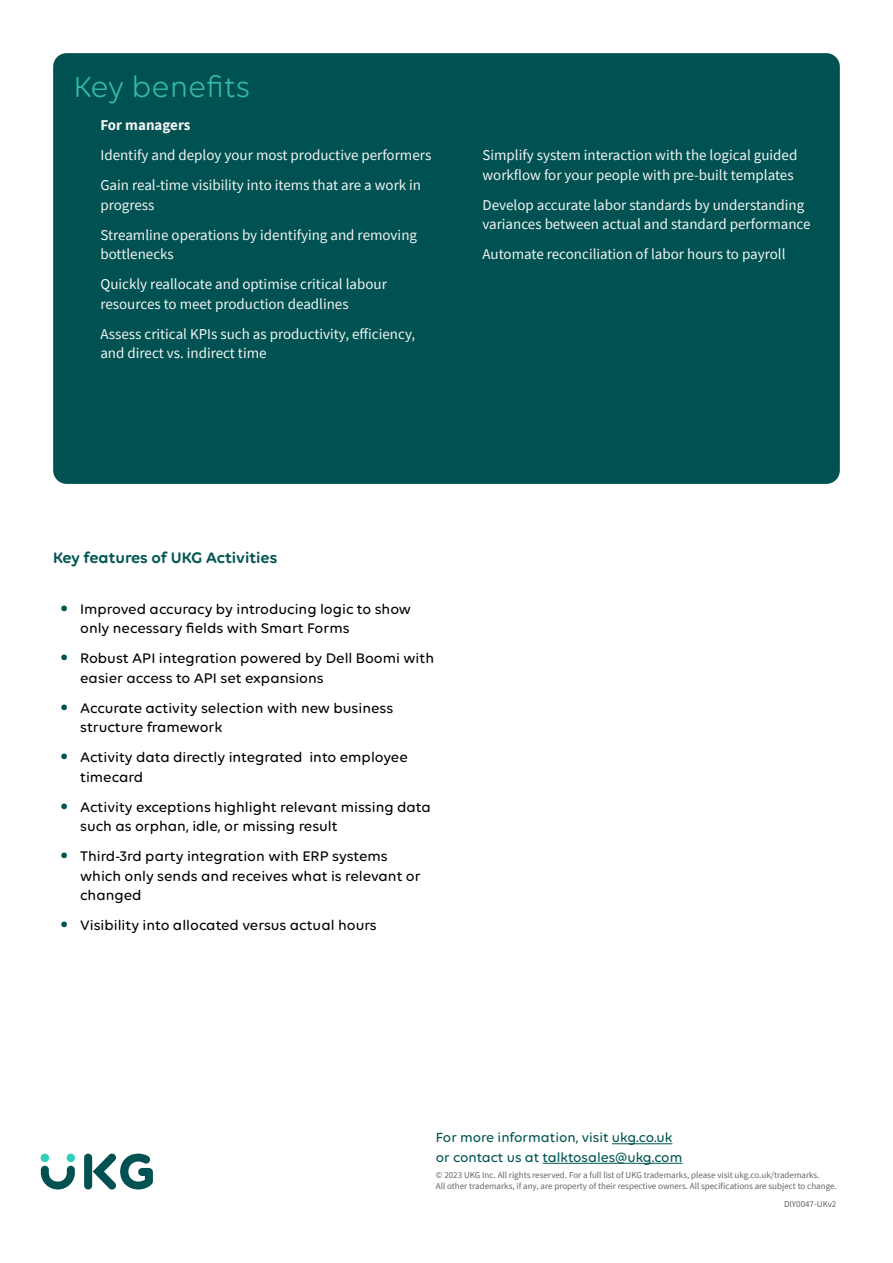
<style>
.page{position:relative;width:893px;height:1263px;background:#fff}
.page>*{position:absolute;margin:0;border:0;box-sizing:border-box;transform-origin:0 0}
.t1{font:31.5px "Volte Rounded";color:#36bba5}
.t2{font:600 16.5px "Volte Rounded";color:#005551}
.t3{font:15px/19.5px "Source Sans Pro";color:#f4f4f4}
.t4{font:500 15px/19.5px "Volte Rounded";color:#000}
.t5{font:700 15px "Source Sans Pro";color:#f4f4f4}
.t6{font:500 14.25px/19.5px "Volte Rounded";color:#005551}
.t7{font:9px/10.5px "Source Sans Pro";color:#636466}
.s1{font-size:22.5px;color:#005551}
</style>
<div class="page">
<div style="left:53px;top:53px;width:787px;height:431px;background:#005151;border-radius:14px"></div>
<hr style="left:612px;top:1143px;width:60px;height:1px;background:#005551">
<hr style="left:543px;top:1163px;width:139px;height:1px;background:#005551">
<div style="left:84px;top:1153px;width:8px;height:36px;background:#005151;border-radius:4px"></div>
<svg style="left:93px;top:1153px;width:60px;height:36px"></svg>
<div style="left:41px;top:1153px;width:8px;height:9px;background:#30cebb;border-radius:50%"></div>
<div style="left:67px;top:1153px;width:8px;height:9px;background:#30cebb;border-radius:50%"></div>
<svg style="left:41px;top:1166px;width:34px;height:23px"></svg>
<h1 class="t1" style="left:73px;top:68px;width:178px">Key benefits</h1>
<p class="t5" style="left:80px;top:115px;width:112px"><span class="s1">•</span> For managers</p>
<p class="t3" style="left:80px;top:145px;width:353px"><span class="s1">•</span> Identify and deploy your most productive performers</p>
<p class="t3" style="left:100px;top:175px;width:322px;text-indent:-20px"><span class="s1">•</span> Gain real-time visibility into items that are a work in progress</p>
<p class="t3" style="left:100px;top:225px;width:318px;text-indent:-20px"><span class="s1">•</span> Streamline operations by identifying and removing bottlenecks</p>
<p class="t3" style="left:100px;top:274px;width:288px;text-indent:-20px"><span class="s1">•</span> Quickly reallocate and optimise critical labour resources to meet production deadlines</p>
<p class="t3" style="left:100px;top:324px;width:316px;text-indent:-20px"><span class="s1">•</span> Assess critical KPIs such as productivity, efficiency, and direct vs. indirect time</p>
<p class="t3" style="left:462px;top:145px;width:337px;text-align:right"><span class="s1">•</span> Simplify system interaction with the logical guided workflow for your people with pre-built templates</p>
<p class="t3" style="left:482px;top:195px;width:330px;text-indent:-20px"><span class="s1">•</span> Develop accurate labor standards by understanding variances between actual and standard performance</p>
<p class="t3" style="left:462px;top:244px;width:325px"><span class="s1">•</span> Automate reconciliation of labor hours to payroll</p>
<p class="t2" style="left:53px;top:548px;width:226px">Key features of UKG Activities</p>
<p class="t4" style="left:80px;top:599px;width:332px;text-indent:-20px"><span class="s1">•</span> Improved accuracy by introducing logic to show only necessary fields with Smart Forms</p>
<p class="t4" style="left:80px;top:648px;width:355px;text-indent:-20px"><span class="s1">•</span> Robust API integration powered by Dell Boomi with easier access to API set expansions</p>
<p class="t4" style="left:80px;top:698px;width:315px;text-indent:-20px"><span class="s1">•</span> Accurate activity selection with new business structure framework</p>
<p class="t4" style="left:80px;top:747px;width:329px;text-indent:-20px"><span class="s1">•</span> Activity data directly integrated into employee timecard</p>
<p class="t4" style="left:80px;top:797px;width:352px;text-indent:-20px"><span class="s1">•</span> Activity exceptions highlight relevant missing data such as orphan, idle, or missing result</p>
<p class="t4" style="left:80px;top:846px;width:342px;text-indent:-20px"><span class="s1">•</span> Third-3rd party integration with ERP systems which only sends and receives what is relevant or changed</p>
<p class="t4" style="left:60px;top:915px;width:318px"><span class="s1">•</span> Visibility into allocated versus actual hours</p>
<p class="t6" style="left:436px;top:1127px;width:248px">For more information, visit ukg.co.uk or contact us at talktosales@ukg.com</p>
<p class="t7" style="left:436px;top:1170px;width:402px">© 2023 UKG Inc. All rights reserved. For a full list of UKG trademarks, please visit ukg.co.uk/trademarks.<br>All other trademarks, if any, are property of their respective owners. All specifications are subject to change.</p>
<p class="t7" style="left:784px;top:1199px;width:54px">DIY0047-UKv2</p>
</div>
